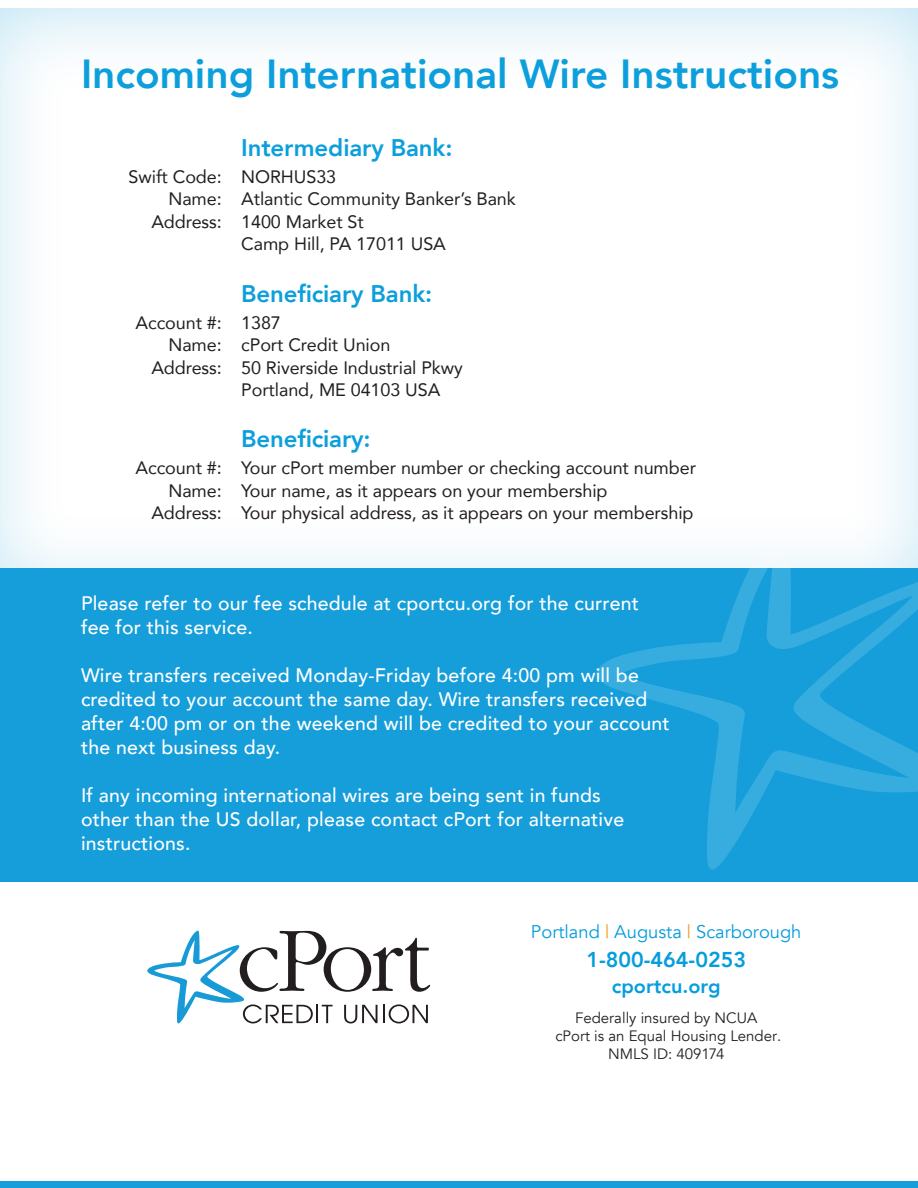
<style>
.page{position:relative;width:918px;height:1188px;background:#fff}
.page>*{position:absolute;margin:0;border:0;box-sizing:border-box;transform-origin:0 0}
.t1{font:800 40.5px "Avenir";color:#0c9fdc}
.t2{font:800 24px "Avenir";letter-spacing:-.005em;color:#0c9fdc}
.t3{font:800 21.45px "Avenir";color:#069ddc}
.t4{font:800 19.95px "Avenir";color:#069ddc}
.t5{font:500 19.5px/24px "Avenir";letter-spacing:.01em;color:#fff}
.t6{font:18.3px "Avenir";color:#069ddc}
.t7{font:18px "Avenir";letter-spacing:-.005em;color:#231f20}
.t8{font:15px/18px "Avenir";color:#231f20;text-align:center}
.s1{color:#f7971d}
</style>
<div class="page">
<div style="left:0;top:1px;width:918px;height:593px;background:#159eda;opacity:.75"></div>
<div style="left:0;top:568px;width:918px;height:314px;background:#159eda"></div>
<div style="left:0;top:1182px;width:918px;height:6px;background:#159eda"></div>
<svg style="left:597px;top:526px;width:321px;height:344px"></svg>
<svg style="left:147px;top:931px;width:283px;height:92px"></svg>
<h1 class="t1" style="left:81px;top:42px;width:760px">Incoming International Wire Instructions</h1>
<p class="t2" style="left:241px;top:129px;width:213px">Intermediary Bank:</p>
<p class="t7" style="left:129px;top:162px;width:209px">Swift Code: NORHUS33</p>
<p class="t7" style="left:168px;top:185px;width:349px">Name: Atlantic Community Banker’s Bank</p>
<p class="t7" style="left:151px;top:207px;width:214px">Address: 1400 Market St</p>
<p class="t7" style="left:241px;top:230px;width:206px">Camp Hill, PA 17011 USA</p>
<p class="t2" style="left:241px;top:275px;width:193px">Beneficiary Bank:</p>
<p class="t7" style="left:136px;top:308px;width:147px">Account #: 1387</p>
<p class="t7" style="left:168px;top:330px;width:223px">Name: cPort Credit Union</p>
<p class="t7" style="left:151px;top:353px;width:313px">Address: 50 Riverside Industrial Pkwy</p>
<p class="t7" style="left:241px;top:375px;width:201px">Portland, ME 04103 USA</p>
<p class="t2" style="left:241px;top:420px;width:131px">Beneficiary:</p>
<p class="t7" style="left:136px;top:454px;width:562px">Account #: Your cPort member number or checking account number</p>
<p class="t7" style="left:168px;top:476px;width:441px">Name: Your name, as it appears on your membership</p>
<p class="t7" style="left:151px;top:499px;width:544px">Address: Your physical address, as it appears on your membership</p>
<p class="t5" style="left:81px;top:590px;width:559px">Please refer to our fee schedule at cportcu.org for the current fee for this service.</p>
<p class="t5" style="left:81px;top:662px;width:590px">Wire transfers received Monday-Friday before 4:00 pm will be credited to your account the same day. Wire transfers received after 4:00 pm or on the weekend will be credited to your account the next business day.</p>
<p class="t5" style="left:81px;top:782px;width:545px">If any incoming international wires are being sent in funds other than the US dollar, please contact cPort for alternative instructions.</p>
<p class="t6" style="left:531px;top:921px;width:272px">Portland <span class="s1">|</span> Augusta <span class="s1">|</span> Scarborough</p>
<p class="t3" style="left:586px;top:943px;width:161px">1-800-464-0253</p>
<p class="t4" style="left:612px;top:970px;width:110px">cportcu.org</p>
<p class="t8" style="left:555px;top:1009px;width:227px">Federally insured by NCUA<br>cPort is an Equal Housing Lender.<br>NMLS ID: 409174</p>
</div>
